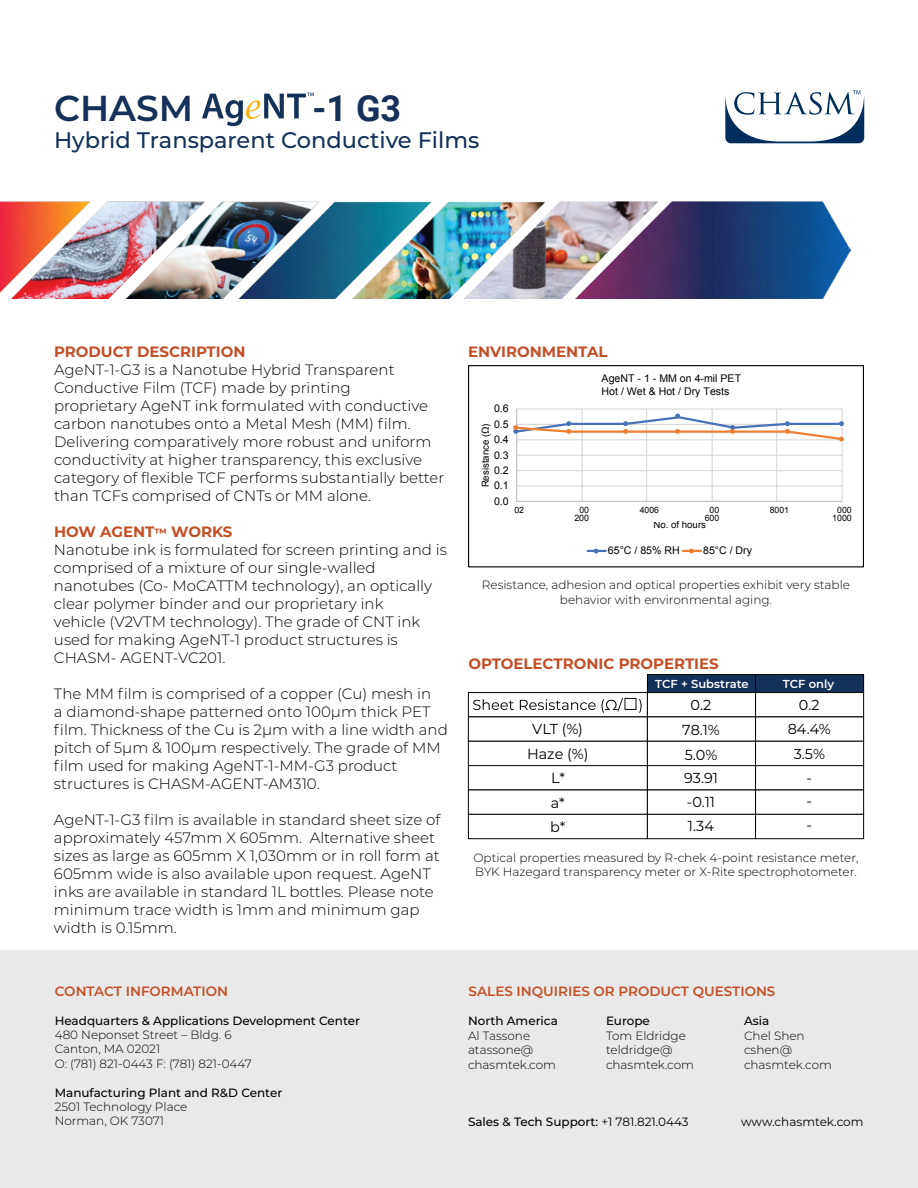
<style>
.page{position:relative;width:918px;height:1188px;background:#fff}
.page>*{position:absolute;margin:0;border:0;box-sizing:border-box;transform-origin:0 0}
.t1{font:600 36px "Montserrat";color:#163159}
.t2{font:700 36px "Roboto";color:#163159}
.t3{font:500 22.5px "Montserrat";color:#133159}
.t4{font:300 15px/18px "Montserrat";color:#000}
.t5{font:700 15px "Montserrat";color:#c34f26}
.t6{font:14.4px/24.5px "Montserrat";color:#000;text-align:center}
.t7{font:600 13.5px "Montserrat";color:#c34f26}
.t8{font:300 12px/14.4px "Montserrat";color:#000;text-align:center}
.t9{font:500 12px "Montserrat";color:#000}
.t10{font:12px "Montserrat";color:#000}
.t11{font:600 11.55px "Montserrat";color:#fff}
.t12{font:10.65px/12.5px "Arial";color:#000}
.t13{font:9.6px "Arial";color:#000}
.t14{font:8.85px "Arial";color:#000}
.t15{font:8.7px "Arial";color:#000}
.s1{font-size:12px}
.s2{font-weight:400}
</style>
<div class="page">
<svg style="left:725px;top:90px;width:140px;height:53px"></svg>
<svg style="left:202px;top:93px;width:112px;height:33px"></svg>
<div style="left:0;top:950px;width:918px;height:238px;background:#eae9e9"></div>
<img style="left:0;top:202px;width:850px;height:96px">
<div style="left:647px;top:675px;width:109px;height:18px;background:#133159"></div>
<div style="left:647px;top:674px;width:109px;height:19px;border:1px solid #000"></div>
<div style="left:756px;top:675px;width:108px;height:18px;background:#133159"></div>
<div style="left:755px;top:674px;width:109px;height:19px;border:1px solid #000"></div>
<div style="left:468px;top:692px;width:180px;height:25px;border:1px solid #000"></div>
<div style="left:647px;top:692px;width:109px;height:25px;border:1px solid #000"></div>
<div style="left:755px;top:692px;width:109px;height:25px;border:1px solid #000"></div>
<div style="left:468px;top:741px;width:180px;height:25px;border:1px solid #000"></div>
<div style="left:647px;top:741px;width:109px;height:25px;border:1px solid #000"></div>
<div style="left:755px;top:741px;width:109px;height:25px;border:1px solid #000"></div>
<div style="left:468px;top:765px;width:180px;height:25px;border:1px solid #000"></div>
<div style="left:647px;top:765px;width:109px;height:25px;border:1px solid #000"></div>
<div style="left:755px;top:765px;width:109px;height:25px;border:1px solid #000"></div>
<div style="left:468px;top:814px;width:180px;height:25px;border:1px solid #000"></div>
<div style="left:647px;top:814px;width:109px;height:25px;border:1px solid #000"></div>
<div style="left:755px;top:814px;width:109px;height:25px;border:1px solid #000"></div>
<svg style="left:473px;top:699px;width:41px;height:11px"></svg>
<svg style="left:520px;top:699px;width:76px;height:11px"></svg>
<svg style="left:602px;top:698px;width:40px;height:15px"></svg>
<hr style="left:517px;top:408px;width:325px;height:2px;background:#d8d9d8">
<hr style="left:517px;top:455px;width:325px;height:1px;background:#d8d9d8">
<hr style="left:517px;top:470px;width:325px;height:1px;background:#d8d9d8">
<hr style="left:517px;top:485px;width:325px;height:2px;background:#d8d9d8">
<hr style="left:842px;top:409px;width:1px;height:92px;background:#d8d9d8">
<hr style="left:776px;top:409px;width:1px;height:92px;background:#d8d9d8">
<hr style="left:712px;top:409px;width:1px;height:92px;background:#d8d9d8">
<hr style="left:646px;top:409px;width:1px;height:92px;background:#d8d9d8">
<hr style="left:582px;top:409px;width:1px;height:92px;background:#d8d9d8">
<hr style="left:516px;top:409px;width:1px;height:92px;background:#bfbebe">
<hr style="left:517px;top:501px;width:325px;height:1px;background:#bfbebe">
<svg style="left:513px;top:414px;width:331px;height:28px"></svg>
<svg style="left:588px;top:549px;width:18px;height:4px"></svg>
<svg style="left:683px;top:549px;width:18px;height:4px"></svg>
<div style="left:468px;top:365px;width:396px;height:202px;border:1px solid #000"></div>
<p class="t1" style="left:54px;top:83px;width:141px">CHASM</p>
<p class="t2" style="left:313px;top:83px;width:90px">-1 G3</p>
<p class="t3" style="left:54px;top:125px;width:427px">Hybrid Transparent Conductive Films</p>
<p class="t5" style="left:54px;top:341px;width:193px">PRODUCT DESCRIPTION</p>
<p class="t4" style="left:54px;top:361px;width:342px">AgeNT-1-G3 is a Nanotube Hybrid Transparent</p>
<p class="t4" style="left:54px;top:379px;width:298px">Conductive Film (TCF) made by printing</p>
<p class="t4" style="left:54px;top:397px;width:392px">proprietary AgeNT ink formulated with conductive carbon nanotubes onto a Metal Mesh (MM) film.<br>Delivering comparatively more robust and uniform conductivity at higher transparency, this exclusive category of flexible TCF performs substantially better than TCFs comprised of CNTs or MM alone.</p>
<p class="t5" style="left:54px;top:521px;width:180px">HOW AGENT<span class="s1">™</span> WORKS</p>
<p class="t4" style="left:54px;top:541px;width:394px">Nanotube ink is formulated for screen printing and is comprised of a mixture of our single-walled</p>
<p class="t4" style="left:54px;top:577px;width:380px">nanotubes (Co- MoCATTM technology), an optically clear polymer binder and our proprietary ink</p>
<p class="t4" style="left:54px;top:613px;width:368px">vehicle (V2VTM technology). The grade of CNT ink used for making AgeNT-1 product structures is<br>CHASM- AGENT-VC201.</p>
<p class="t4" style="left:54px;top:685px;width:395px">The MM film is comprised of a copper (Cu) mesh in<br>a diamond-shape patterned onto 100μm thick PET film. Thickness of the Cu is 2μm with a line width and pitch of 5μm &amp; 100μm respectively. The grade of MM film used for making AgeNT-1-MM-G3 product</p>
<p class="t4" style="left:54px;top:775px;width:267px">structures is CHASM-AGENT-AM310.</p>
<p class="t4" style="left:54px;top:811px;width:388px">AgeNT-1-G3 film is available in standard sheet size of approximately 457mm X 605mm. Alternative sheet sizes as large as 605mm X 1,030mm or in roll form at 605mm wide is also available upon request. AgeNT inks are available in standard 1L bottles. Please note minimum trace width is 1mm and minimum gap width is 0.15mm.</p>
<p class="t7" style="left:55px;top:982px;width:175px">CONTACT INFORMATION</p>
<p class="t9" style="left:55px;top:1012px;width:307px">Headquarters &amp; Applications Development Center</p>
<p class="t8" style="left:55px;top:1027px;width:178px">480 Neponset Street – Bldg. 6</p>
<p class="t8" style="left:55px;top:1042px;width:107px">Canton, MA 02021</p>
<p class="t8" style="left:55px;top:1056px;width:198px">O: (781) 821-0443 F: (781) 821-0447</p>
<p class="t9" style="left:55px;top:1084px;width:229px">Manufacturing Plant and R&amp;D Center</p>
<p class="t8" style="left:55px;top:1099px;width:134px">2501 Technology Place</p>
<p class="t8" style="left:55px;top:1114px;width:111px">Norman, OK 73071</p>
<p class="t5" style="left:468px;top:341px;width:141px">ENVIRONMENTAL</p>
<p class="t12" style="left:494px;top:402px;width:16px">0.6</p>
<p class="t12" style="left:494px;top:418px;width:16px">0.5</p>
<p class="t13" style="left:479px;top:487px;width:66px;rotate:-90deg">Resistance (Ω)</p>
<p class="t12" style="left:494px;top:433px;width:16px">0.4</p>
<p class="t12" style="left:494px;top:449px;width:16px">0.3</p>
<p class="t12" style="left:494px;top:464px;width:16px">0.2</p>
<p class="t12" style="left:494px;top:480px;width:16px">0.1</p>
<p class="t12" style="left:494px;top:495px;width:16px">0.0</p>
<p class="t12" style="left:602px;top:373px;width:141px">AgeNT - 1 - MM on 4-mil PET<br>Hot / Wet &amp; Hot / Dry Tests</p>
<p class="t15" style="left:514px;top:505px;width:11px">02</p>
<p class="t15" style="left:579px;top:505px;width:11px">00</p>
<p class="t15" style="left:640px;top:505px;width:21px">4006</p>
<p class="t15" style="left:710px;top:505px;width:11px">00</p>
<p class="t15" style="left:770px;top:505px;width:21px">8001</p>
<p class="t15" style="left:837px;top:505px;width:16px">000</p>
<p class="t14" style="left:574px;top:512px;width:16px">200</p>
<p class="t15" style="left:705px;top:512px;width:16px">600</p>
<p class="t14" style="left:832px;top:512px;width:21px">1000</p>
<p class="t13" style="left:654px;top:518px;width:54px">No. of hours</p>
<p class="t12" style="left:608px;top:544px;width:73px">65°C / 85% RH</p>
<p class="t12" style="left:703px;top:544px;width:50px">85°C / Dry</p>
<p class="t8" style="left:482px;top:577px;width:370px">Resistance, adhesion and optical properties exhibit very stable behavior with environmental aging.</p>
<p class="t5" style="left:468px;top:653px;width:252px">OPTOELECTRONIC PROPERTIES</p>
<p class="t6" style="left:527px;top:717px;width:63px">VLT (%)<br>Haze (%)<br>L*<br>a*<br>b*</p>
<p class="t11" style="left:655px;top:675px;width:95px">TCF + Substrate</p>
<p class="t11" style="left:783px;top:676px;width:53px">TCF only</p>
<p class="t6" style="left:788px;top:693px;width:45px;line-height:24px">0.2<br>84.4%<br>3.5%<br>-<br>-</p>
<p class="t6" style="left:807px;top:813px;width:7px">-</p>
<p class="t6" style="left:682px;top:693px;width:39px">0.2<br>78.1%<br>5.0%</p>
<p class="t6" style="left:684px;top:765px;width:35px;text-align:left">93.91 -0.11<br>1.34</p>
<p class="t8" style="left:474px;top:850px;width:386px;text-align:left">Optical properties measured by R-chek 4-point resistance meter,<br>BYK Hazegard transparency meter or X-Rite spectrophotometer.</p>
<p class="t7" style="left:469px;top:982px;width:308px">SALES INQUIRIES OR PRODUCT QUESTIONS</p>
<p class="t9" style="left:468px;top:1013px;width:91px">North America</p>
<p class="t8" style="left:468px;top:1028px;width:64px">Al Tassone</p>
<p class="t8" style="left:468px;top:1042px;width:67px">atassone@</p>
<p class="t8" style="left:468px;top:1057px;width:89px">chasmtek.com</p>
<p class="t9" style="left:744px;top:1013px;width:27px">Asia</p>
<p class="t8" style="left:744px;top:1028px;width:62px">Chel Shen</p>
<p class="t8" style="left:744px;top:1042px;width:50px">cshen@</p>
<p class="t8" style="left:744px;top:1057px;width:89px">chasmtek.com</p>
<p class="t9" style="left:606px;top:1013px;width:46px">Europe</p>
<p class="t8" style="left:606px;top:1028px;width:81px">Tom Eldridge</p>
<p class="t8" style="left:606px;top:1042px;width:68px">teldridge@</p>
<p class="t8" style="left:606px;top:1057px;width:89px">chasmtek.com</p>
<p class="t9" style="left:468px;top:1113px;width:222px">Sales &amp; Tech Support: <span class="s2">+1 781.821.0443</span></p>
<p class="t10" style="left:741px;top:1113px;width:124px">www.chasmtek.com</p>
</div>
